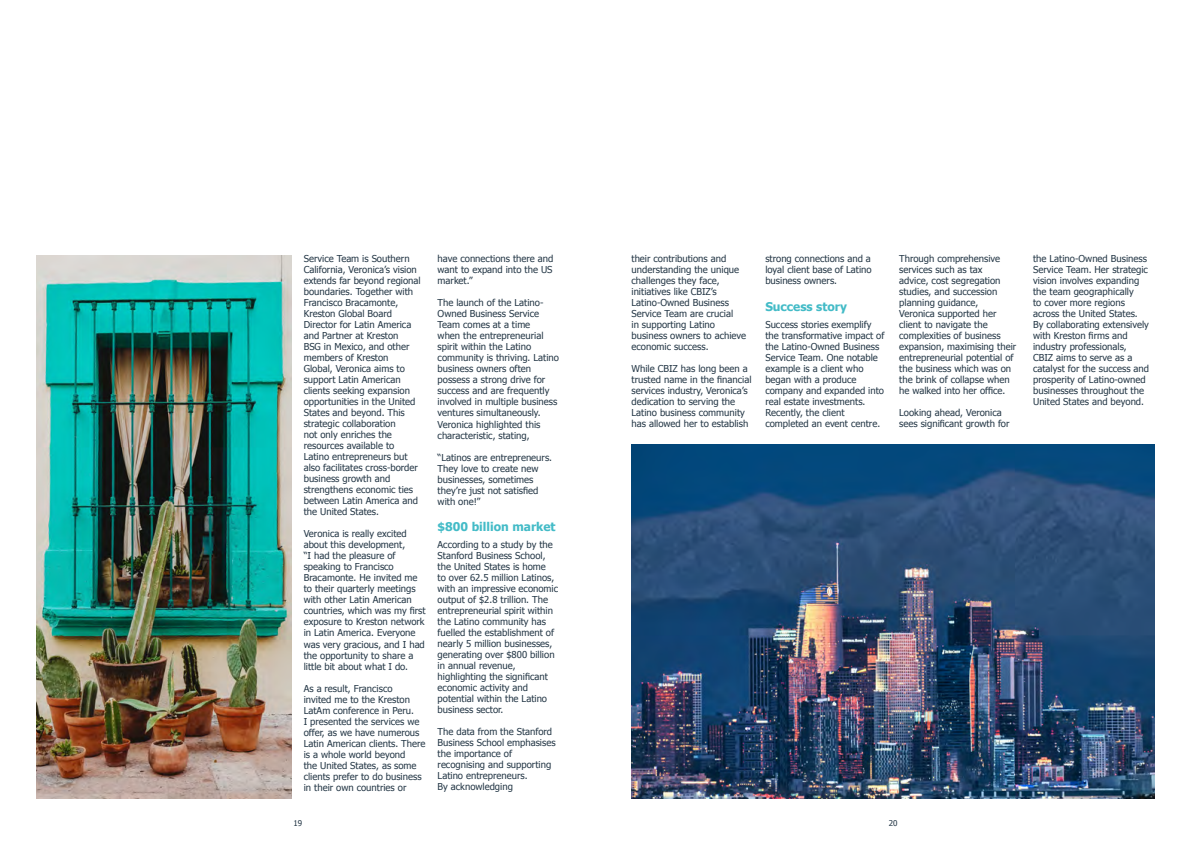
<style>
.page{position:relative;width:1191px;height:842px;background:#fff}
.page>*{position:absolute;margin:0;border:0;box-sizing:border-box;transform-origin:0 0}
.t1{font:700 12px "Tahoma";color:#43bbc7}
.t2{font:9.5px/11px "Tahoma";color:#243746}
.t3{font:8px "Tahoma";color:#243746}
</style>
<div class="page">
<img style="left:631px;top:444px;width:524px;height:354px">
<img style="left:36px;top:255px;width:256px;height:543px">
<p class="t2" style="left:304px;top:253px;width:118px">Service Team is Southern<br>California, Veronica’s vision extends far beyond regional boundaries. Together with<br>Francisco Bracamonte,<br>Kreston Global Board<br>Director for Latin America and Partner at Kreston<br>BSG in Mexico, and other members of Kreston<br>Global, Veronica aims to support Latin American clients seeking expansion opportunities in the United<br>States and beyond. This strategic collaboration<br>not only enriches the resources available to<br>Latino entrepreneurs but also facilitates cross-border business growth and strengthens economic ties between Latin America and the United States.</p>
<p class="t2" style="left:304px;top:528px;width:123px">Veronica is really excited about this development,<br>“I had the pleasure of speaking to Francisco<br>Bracamonte. He invited me to their quarterly meetings with other Latin American countries, which was my first exposure to Kreston network in Latin America. Everyone was very gracious, and I had the opportunity to share a little bit about what I do.</p>
<p class="t2" style="left:304px;top:682px;width:123px">As a result, Francisco<br>invited me to the Kreston<br>LatAm conference in Peru.<br>I presented the services we offer, as we have numerous<br>Latin American clients. There is a whole world beyond<br>the United States, as some clients prefer to do business in their own countries or</p>
<p class="t2" style="left:437px;top:253px;width:117px;text-align:justify">have connections there and want to expand into the US market.”</p>
<p class="t2" style="left:437px;top:297px;width:123px">The launch of the Latino-<br>Owned Business Service<br>Team comes at a time<br>when the entrepreneurial spirit within the Latino community is thriving. Latino business owners often possess a strong drive for success and are frequently involved in multiple business ventures simultaneously.<br>Veronica highlighted this characteristic, stating,</p>
<p class="t2" style="left:437px;top:451px;width:114px">“Latinos are entrepreneurs.<br>They love to create new businesses, sometimes they’re just not satisfied with one!”</p>
<p class="t1" style="left:437px;top:519px;width:119px">$800 billion market</p>
<p class="t2" style="left:437px;top:538px;width:122px">According to a study by the<br>Stanford Business School, the United States is home<br>to over 62. 5 million Latinos, with an impressive economic output of $2. 8 trillion. The entrepreneurial spirit within the Latino community has fuelled the establishment of nearly 5 million businesses, generating over $800 billion in annual revenue, highlighting the significant economic activity and potential within the Latino business sector.</p>
<p class="t2" style="left:437px;top:726px;width:119px">The data from the Stanford<br>Business School emphasises the importance of recognising and supporting<br>Latino entrepreneurs.<br>By acknowledging</p>
<p class="t2" style="left:631px;top:253px;width:116px">their contributions and understanding the unique challenges they face, initiatives like CBIZ’s<br>Latino-Owned Business<br>Service Team are crucial<br>in supporting Latino business owners to achieve economic success.</p>
<p class="t2" style="left:631px;top:363px;width:122px">While CBIZ has long been a trusted name in the financial services industry, Veronica’s dedication to serving the<br>Latino business community has allowed her to establish</p>
<p class="t2" style="left:765px;top:253px;width:108px;text-align:justify">strong connections and a loyal client base of Latino business owners.</p>
<p class="t1" style="left:765px;top:299px;width:83px">Success story</p>
<p class="t2" style="left:765px;top:318px;width:120px">Success stories exemplify the transformative impact of the Latino-Owned Business<br>Service Team. One notable example is a client who began with a produce company and expanded into real estate investments.<br>Recently, the client completed an event centre.</p>
<p class="t2" style="left:899px;top:253px;width:118px">Through comprehensive services such as tax<br>advice, cost segregation studies, and succession planning guidance,<br>Veronica supported her client to navigate the complexities of business expansion, maximising their entrepreneurial potential of the business which was on the brink of collapse when he walked into her office.</p>
<p class="t2" style="left:899px;top:407px;width:112px">Looking ahead, Veronica sees significant growth for</p>
<p class="t3" style="left:293px;top:818px;width:10px">19</p>
<p class="t3" style="left:889px;top:818px;width:10px">20</p>
<p class="t2" style="left:1033px;top:253px;width:118px">the Latino-Owned Business<br>Service Team. Her strategic vision involves expanding the team geographically<br>to cover more regions across the United States.<br>By collaborating extensively with Kreston firms and industry professionals,<br>CBIZ aims to serve as a catalyst for the success and prosperity of Latino-owned businesses throughout the<br>United States and beyond.</p>
</div>
